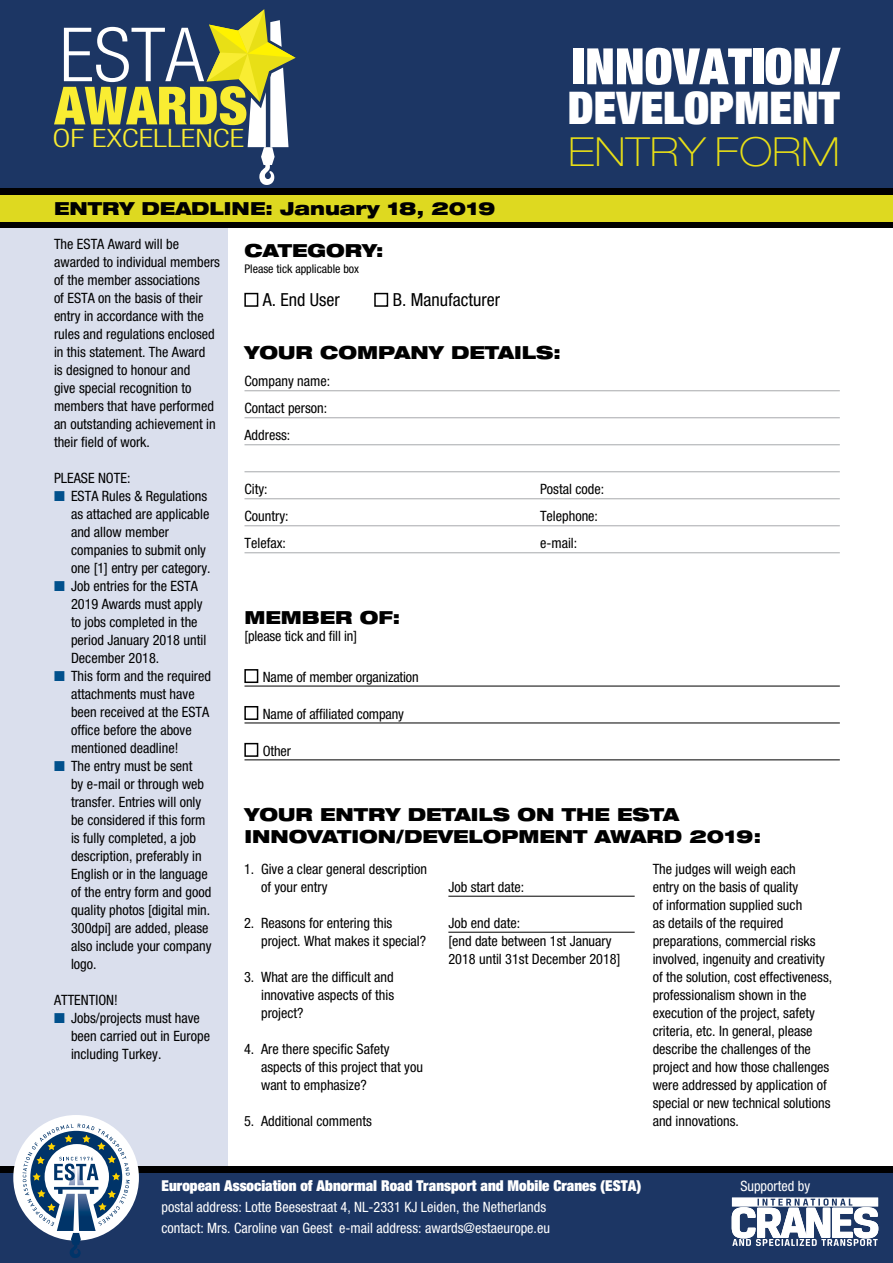
<style>
.page{position:relative;width:893px;height:1263px;background:#fff}
.page>*{position:absolute;margin:0;border:0;box-sizing:border-box;transform-origin:0 0}
.t1{font:300 condensed 74.85px "Helvetica Neue";color:#fff}
.t2{font:900 condensed 52.65px "Helvetica Neue";color:#f9ed32}
.t3{font:900 expanded 50.25px "Helvetica Neue";color:#fff}
.t4{font:900 expanded 45.15px "Helvetica Neue";color:#fff}
.t5{font:100 expanded 40.2px "Helvetica Neue";letter-spacing:.01em;color:#e8df16}
.t6{font:300 condensed 25.35px "Helvetica Neue";color:#f9ed32;scale:1.29 1}
.t7{font:900 expanded 18px/21.6px "Helvetica Neue";color:#000}
.t8{font:condensed 18px "Helvetica Neue";color:#000}
.t9{font:900 expanded 15px "Helvetica Neue";color:#fff}
.t10{font:condensed 14.25px/18px "Helvetica Neue";color:#000}
.t11{font:condensed 14.25px/21px "Helvetica Neue";color:#fff}
.t12{font:condensed 12px "Helvetica Neue";color:#000}
.s1{color:#00508c}
</style>
<div class="page">
<div style="left:0;top:1170px;width:893px;height:93px;background:#1c3664"></div>
<div style="left:0;top:0;width:893px;height:190px;background:#1c3664"></div>
<svg style="left:207px;top:9px;width:89px;height:176px"></svg>
<svg style="left:732px;top:1197px;width:146px;height:49px"></svg>
<div style="left:0;top:226px;width:227px;height:941px;background:#dadfed"></div>
<hr style="left:244px;top:390px;width:596px;height:1px;background:#a7a9ac">
<hr style="left:244px;top:417px;width:596px;height:1px;background:#a7a9ac">
<hr style="left:244px;top:444px;width:596px;height:1px;background:#a7a9ac">
<hr style="left:244px;top:471px;width:596px;height:1px;background:#a7a9ac">
<hr style="left:244px;top:498px;width:596px;height:1px;background:#a7a9ac">
<hr style="left:244px;top:525px;width:596px;height:1px;background:#a7a9ac">
<hr style="left:244px;top:552px;width:596px;height:1px;background:#a7a9ac">
<hr style="left:244px;top:686px;width:596px;height:1px;background:#000">
<hr style="left:244px;top:723px;width:596px;height:1px;background:#000">
<hr style="left:244px;top:759px;width:596px;height:1px;background:#000">
<div style="left:244px;top:293px;width:14px;height:14px;border:2px solid #000"></div>
<div style="left:374px;top:293px;width:14px;height:14px;border:2px solid #000"></div>
<div style="left:244px;top:669px;width:14px;height:14px;border:2px solid #000"></div>
<div style="left:244px;top:706px;width:14px;height:14px;border:2px solid #000"></div>
<div style="left:244px;top:743px;width:14px;height:14px;border:2px solid #000"></div>
<div style="left:0;top:193px;width:893px;height:29px;background:#ded920"></div>
<div style="left:0;top:222px;width:893px;height:5px;background:#000"></div>
<div style="left:0;top:1166px;width:893px;height:7px;background:#000"></div>
<div style="left:13px;top:1115px;width:126px;height:126px;background:#fff;border-radius:50%"></div>
<svg style="left:22px;top:1124px;width:108px;height:134px"></svg>
<div style="left:0;top:188px;width:893px;height:7px;background:#000"></div>
<hr style="left:448px;top:896px;width:187px;height:1px;background:#000">
<hr style="left:448px;top:932px;width:187px;height:1px;background:#000">
<h1 class="t1" style="left:60px;top:12px;width:146px">ESTA</h1>
<h2 class="t2" style="left:55px;top:73px;width:194px">AWARDS</h2>
<h3 class="t6" style="left:52px;top:124px;width:150px">OF EXCELLENCE</h3>
<h3 class="t3" style="left:572px;top:34px;width:269px">INNOVATION/</h3>
<h3 class="t4" style="left:568px;top:79px;width:273px">DEVELOPMENT</h3>
<h3 class="t5" style="left:568px;top:128px;width:273px">ENTRY FORM</h3>
<p class="t7" style="left:54px;top:197px;width:443px">ENTRY DEADLINE: January 18, 2019</p>
<p class="t10" style="left:54px;top:235px;width:168px">The ESTA Award will be awarded to individual members of the member associations<br>of ESTA on the basis of their entry in accordance with the rules and regulations enclosed in this statement. The Award<br>is designed to honour and<br>give special recognition to members that have performed an outstanding achievement in their field of work.</p>
<p class="t10" style="left:54px;top:469px;width:78px">PLEASE NOTE:</p>
<p class="t10" style="left:71px;top:487px;width:141px;text-indent:-17px"><span class="s1">■</span> ESTA Rules &amp; Regulations as attached are applicable and allow member companies to submit only one [1] entry per category.</p>
<p class="t10" style="left:71px;top:577px;width:137px;text-indent:-17px"><span class="s1">■</span> Job entries for the ESTA<br>2019 Awards must apply to jobs completed in the period January 2018 until<br>December 2018.</p>
<p class="t10" style="left:71px;top:667px;width:142px;text-indent:-17px"><span class="s1">■</span> This form and the required attachments must have been received at the ESTA office before the above mentioned deadline!</p>
<p class="t10" style="left:71px;top:757px;width:142px;text-indent:-17px"><span class="s1">■</span> The entry must be sent<br>by e-mail or through web transfer. Entries will only be considered if this form is fully completed, a job description, preferably in<br>English or in the language of the entry form and good quality photos [digital min.<br>300dpi] are added, please also include your company logo.</p>
<p class="t10" style="left:54px;top:991px;width:65px">ATTENTION!</p>
<p class="t10" style="left:71px;top:1009px;width:140px;text-indent:-17px"><span class="s1">■</span> Jobs/projects must have been carried out in Europe including Turkey.</p>
<p class="t7" style="left:244px;top:239px;width:141px">CATEGORY:</p>
<p class="t12" style="left:244px;top:262px;width:116px">Please tick applicable box</p>
<p class="t8" style="left:263px;top:289px;width:78px">A. End User</p>
<p class="t8" style="left:393px;top:289px;width:109px">B. Manufacturer</p>
<p class="t7" style="left:244px;top:341px;width:318px">YOUR COMPANY DETAILS:</p>
<p class="t10" style="left:244px;top:367px;width:87px;line-height:27px">Company name:<br>Contact person:<br>Address:</p>
<p class="t10" style="left:244px;top:480px;width:25px">City:</p>
<p class="t10" style="left:540px;top:480px;width:66px">Postal code:</p>
<p class="t10" style="left:244px;top:507px;width:46px">Country:</p>
<p class="t10" style="left:540px;top:507px;width:60px">Telephone:</p>
<p class="t10" style="left:244px;top:534px;width:43px">Telefax:</p>
<p class="t10" style="left:540px;top:534px;width:39px">e-mail:</p>
<p class="t7" style="left:244px;top:606px;width:157px">MEMBER OF:</p>
<p class="t10" style="left:244px;top:627px;width:114px">[please tick and fill in]</p>
<p class="t10" style="left:263px;top:668px;width:157px">Name of member organization</p>
<p class="t10" style="left:263px;top:705px;width:143px">Name of affiliated company</p>
<p class="t10" style="left:263px;top:742px;width:30px">Other</p>
<p class="t7" style="left:244px;top:803px;width:518px">YOUR ENTRY DETAILS ON THE ESTA<br>INNOVATION/DEVELOPMENT AWARD 2019:</p>
<p class="t10" style="left:261px;top:860px;width:167px;text-indent:-17px">1. Give a clear general description of your entry</p>
<p class="t10" style="left:261px;top:914px;width:167px;text-indent:-17px">2. Reasons for entering this project. What makes it special?</p>
<p class="t10" style="left:261px;top:968px;width:135px;text-align:justify;text-indent:-17px">3. What are the difficult and innovative aspects of this project?</p>
<p class="t10" style="left:261px;top:1040px;width:163px;text-indent:-17px">4. Are there specific Safety aspects of this project that you want to emphasize?</p>
<p class="t10" style="left:244px;top:1112px;width:129px">5. Additional comments</p>
<p class="t10" style="left:653px;top:860px;width:181px">The judges will weigh each<br>entry on the basis of quality<br>of information supplied such<br>as details of the required preparations, commercial risks involved, ingenuity and creativity of the solution, cost effectiveness, professionalism shown in the execution of the project, safety criteria, etc. In general, please describe the challenges of the project and how those challenges were addressed by application of special or new technical solutions and innovations.</p>
<p class="t10" style="left:448px;top:878px;width:77px">Job start date:</p>
<p class="t10" style="left:448px;top:914px;width:174px">Job end date:<br>[end date between 1st January<br>2018 until 31st December 2018]</p>
<p class="t9" style="left:162px;top:1176px;width:481px">European Association of Abnormal Road Transport and Mobile Cranes (ESTA)</p>
<p class="t11" style="left:162px;top:1197px;width:390px">postal address: Lotte Beesestraat 4, NL-2331 KJ Leiden, the Netherlands contact: Mrs. Caroline van Geest e-mail address: awards@estaeurope.eu</p>
<p class="t11" style="left:740px;top:1175px;width:71px">Supported by</p>
</div>
